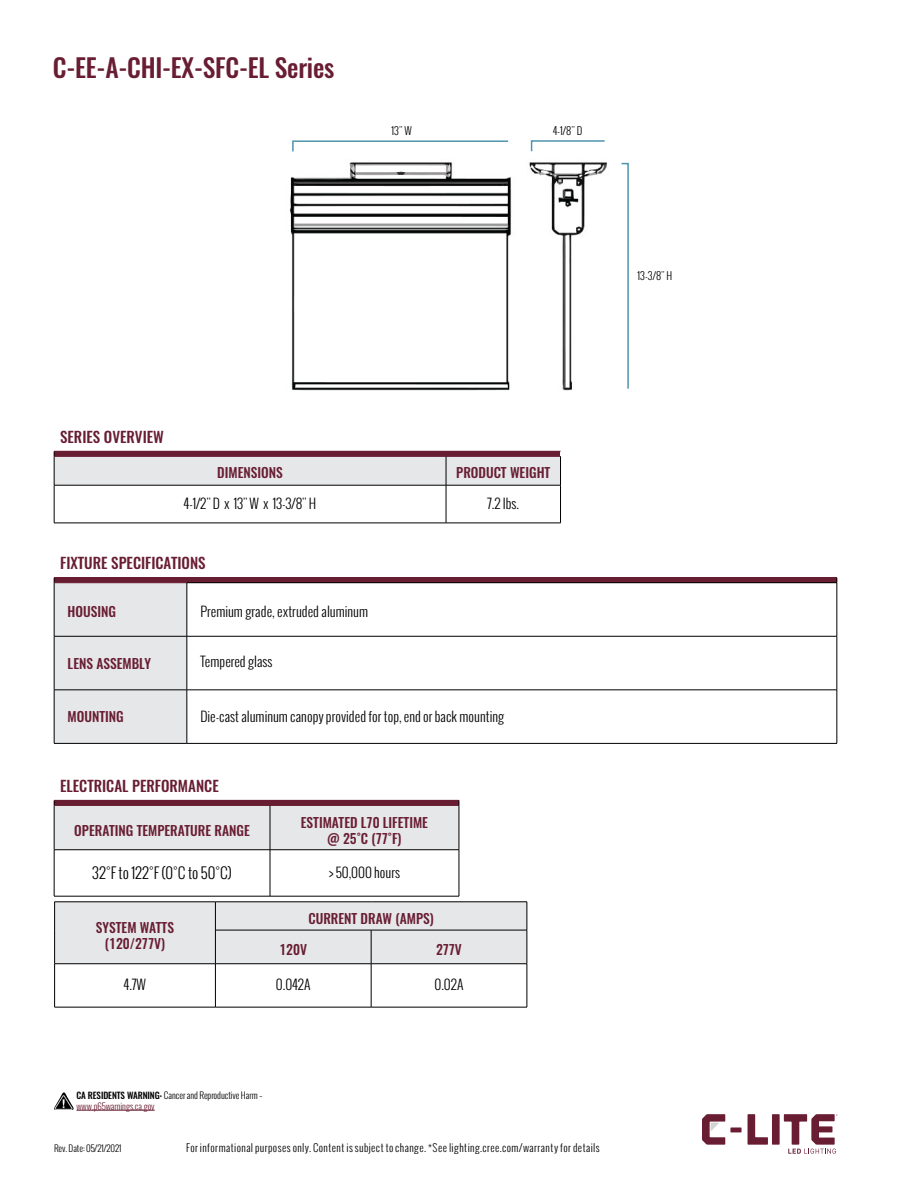
<style>
.page{position:relative;width:918px;height:1188px;background:#fff}
.page>*{position:absolute;margin:0;border:0;box-sizing:border-box;transform-origin:0 0}
.t1{font:500 25.5px "Oswald";letter-spacing:-.01em;color:#681d33}
.t2{font:500 15px "Oswald";color:#681d33}
.t3{font:300 15px "Oswald";color:#000}
.t4{font:500 13.5px/16.2px "Oswald";color:#681d33;text-align:center}
.t5{font:300 13.5px "Oswald";color:#000}
.t6{font:300 10.5px "Oswald";letter-spacing:.035em;color:#000}
.t7{font:300 9px/10.5px "Oswald";letter-spacing:-.01em;color:#000}
.s1{font-weight:500}
.s2{color:#681d33}
</style>
<div class="page">
<svg style="left:702px;top:1114px;width:40px;height:31px"></svg>
<svg style="left:748px;top:1114px;width:20px;height:31px"></svg>
<div style="left:772px;top:1114px;width:8px;height:31px;background:#681d33"></div>
<svg style="left:784px;top:1114px;width:54px;height:40px"></svg>
<img style="left:289px;top:162px;width:318px;height:229px">
<hr style="left:54px;top:485px;width:1px;height:38px;background:#000">
<hr style="left:446px;top:485px;width:1px;height:38px;background:#000">
<hr style="left:560px;top:485px;width:1px;height:38px;background:#000">
<hr style="left:54px;top:485px;width:392px;height:1px;background:#000">
<hr style="left:446px;top:485px;width:115px;height:1px;background:#000">
<hr style="left:54px;top:523px;width:392px;height:1px;background:#000">
<hr style="left:446px;top:523px;width:115px;height:1px;background:#000">
<svg style="left:54px;top:451px;width:507px;height:34px;background:#cdc0c5"></svg>
<div style="left:54px;top:578px;width:783px;height:5px;background:#681d33"></div>
<div style="left:54px;top:578px;width:133px;height:165px;background:#e6e7e8"></div>
<hr style="left:54px;top:583px;width:1px;height:53px;background:#000">
<hr style="left:54px;top:636px;width:1px;height:54px;background:#000">
<hr style="left:187px;top:636px;width:1px;height:54px;background:#000">
<hr style="left:837px;top:636px;width:1px;height:54px;background:#000">
<hr style="left:54px;top:690px;width:1px;height:53px;background:#000">
<hr style="left:187px;top:690px;width:1px;height:53px;background:#000">
<hr style="left:837px;top:690px;width:1px;height:53px;background:#000">
<hr style="left:187px;top:690px;width:650px;height:1px;background:#000">
<hr style="left:54px;top:743px;width:133px;height:1px;background:#000">
<hr style="left:187px;top:743px;width:650px;height:1px;background:#000">
<hr style="left:54px;top:577px;width:133px;height:1px;background:#681d33">
<hr style="left:187px;top:577px;width:650px;height:1px;background:#681d33">
<hr style="left:54px;top:582px;width:133px;height:1px;background:#681d33">
<hr style="left:187px;top:636px;width:650px;height:1px;background:#000">
<hr style="left:837px;top:583px;width:1px;height:53px;background:#000">
<hr style="left:187px;top:583px;width:1px;height:53px;background:#000">
<hr style="left:187px;top:582px;width:650px;height:1px;background:#000">
<hr style="left:54px;top:636px;width:133px;height:1px;background:#000">
<hr style="left:54px;top:690px;width:133px;height:1px;background:#000">
<svg style="left:292px;top:140px;width:217px;height:12px"></svg>
<svg style="left:621px;top:162px;width:8px;height:227px"></svg>
<hr style="left:76px;top:1110px;width:79px;height:1px;background:#681d33">
<img style="left:54px;top:1092px;width:20px;height:18px">
<svg style="left:530px;top:140px;width:75px;height:12px"></svg>
<hr style="left:54px;top:850px;width:1px;height:46px;background:#000">
<hr style="left:270px;top:850px;width:1px;height:46px;background:#000">
<hr style="left:459px;top:850px;width:1px;height:46px;background:#000">
<hr style="left:54px;top:896px;width:216px;height:1px;background:#000">
<hr style="left:270px;top:896px;width:189px;height:1px;background:#000">
<hr style="left:54px;top:800px;width:216px;height:1px;background:#681d33">
<hr style="left:270px;top:800px;width:189px;height:1px;background:#681d33">
<svg style="left:54px;top:801px;width:406px;height:49px;background:#d3cccf"></svg>
<hr style="left:270px;top:806px;width:1px;height:44px;background:#000">
<hr style="left:459px;top:805px;width:1px;height:45px;background:#000">
<hr style="left:54px;top:964px;width:1px;height:43px;background:#000">
<hr style="left:215px;top:964px;width:1px;height:43px;background:#000">
<hr style="left:371px;top:964px;width:1px;height:43px;background:#000">
<hr style="left:527px;top:964px;width:1px;height:43px;background:#000">
<hr style="left:54px;top:1007px;width:161px;height:1px;background:#000">
<hr style="left:215px;top:1007px;width:156px;height:1px;background:#000">
<hr style="left:371px;top:1007px;width:156px;height:1px;background:#000">
<div style="left:54px;top:902px;width:474px;height:62px;background:#e6e7e8"></div>
<hr style="left:54px;top:930px;width:1px;height:34px;background:#000">
<hr style="left:215px;top:930px;width:1px;height:34px;background:#000">
<div style="left:307px;top:243px;width:183px;height:124px;background:#fff"></div>
<h1 class="t1" style="left:53px;top:54px;width:283px">C-EE-A-CHI-EX-SFC-EL Series</h1>
<p class="t6" style="left:392px;top:123px;width:22px">13" W</p>
<p class="t6" style="left:553px;top:124px;width:31px">4-1/8" D</p>
<p class="t6" style="left:638px;top:269px;width:36px">13-3/8" H</p>
<p class="t2" style="left:60px;top:429px;width:105px">SERIES OVERVIEW</p>
<p class="t4" style="left:217px;top:466px;width:67px">DIMENSIONS</p>
<p class="t4" style="left:456px;top:466px;width:96px">PRODUCT WEIGHT</p>
<p class="t5" style="left:184px;top:494px;width:134px">4-1/2" D x 13" W x 13-3/8" H</p>
<p class="t5" style="left:487px;top:494px;width:33px">7.2 lbs.</p>
<p class="t2" style="left:60px;top:555px;width:147px">FIXTURE SPECIFICATIONS</p>
<p class="t4" style="left:68px;top:604px;width:50px">HOUSING</p>
<p class="t5" style="left:200px;top:602px;width:169px">Premium grade, extruded aluminum</p>
<p class="t4" style="left:68px;top:656px;width:85px">LENS ASSEMBLY</p>
<p class="t5" style="left:200px;top:652px;width:74px">Tempered glass</p>
<p class="t4" style="left:68px;top:709px;width:58px">MOUNTING</p>
<p class="t5" style="left:200px;top:707px;width:306px">Die-cast aluminum canopy provided for top, end or back mounting</p>
<p class="t2" style="left:60px;top:778px;width:160px">ELECTRICAL PERFORMANCE</p>
<p class="t4" style="left:74px;top:823px;width:177px">OPERATING TEMPERATURE RANGE</p>
<p class="t4" style="left:301px;top:815px;width:129px">ESTIMATED L70 LIFETIME @ 25˚C (77˚F)</p>
<p class="t3" style="left:92px;top:862px;width:141px">32°F to 122°F (0°C to 50°C)</p>
<p class="t5" style="left:329px;top:863px;width:73px">&gt; 50,000 hours</p>
<p class="t4" style="left:96px;top:920px;width:80px">SYSTEM WATTS (120/277V)</p>
<p class="t4" style="left:308px;top:911px;width:127px">CURRENT DRAW (AMPS)</p>
<p class="t4" style="left:280px;top:942px;width:29px">120V</p>
<p class="t4" style="left:436px;top:942px;width:27px">277V</p>
<p class="t5" style="left:124px;top:976px;width:24px">4.7W</p>
<p class="t5" style="left:276px;top:976px;width:36px">0.042A</p>
<p class="t5" style="left:434px;top:976px;width:31px">0.02A</p>
<p class="t7" style="left:76px;top:1090px;width:188px"><span class="s1">CA RESIDENTS WARNING:</span> Cancer and Reproductive Harm – <span class="s2">www.p65warnings.ca.gov</span></p>
<p class="t7" style="left:54px;top:1143px;width:69px">Rev. Date: 05/21/2021</p>
<p class="t6" style="left:186px;top:1141px;width:415px">For informational purposes only. Content is subject to change. *See lighting.cree.com/warranty for details</p>
</div>
